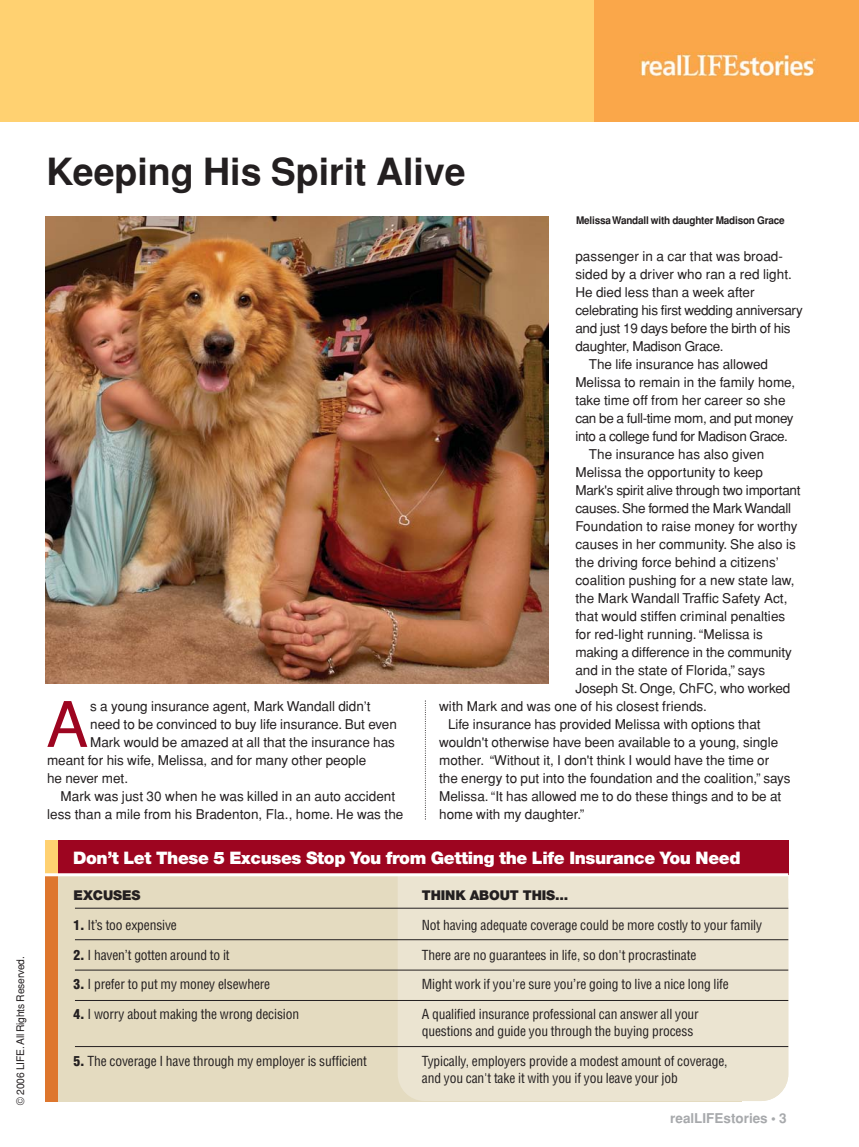
<style>
.page{position:relative;width:859px;height:1147px;background:#fff}
.page>*{position:absolute;margin:0;border:0;box-sizing:border-box;transform-origin:0 0}
.t1{font:62.85px "Helvetica";color:#9d0520}
.t2{font:700 37.5px "Helvetica";color:#231f20}
.t3{font:900 17.25px "Helvetica Neue";letter-spacing:-.02em;color:#fff}
.t4{font:13.5px "Helvetica";color:#231f20}
.t5{font:condensed 13.5px/17px "Helvetica";letter-spacing:-.01em;color:#231f20}
.t6{font:13.5px "Helvetica";letter-spacing:-.02em;color:#231f20}
.t7{font:13.5px "Helvetica";letter-spacing:-.025em;color:#231f20}
.t8{font:900 13.5px "Helvetica Neue";letter-spacing:-.01em;color:#231f20}
.t9{font:700 13.5px "Helvetica";color:#a7a9ac}
.t10{font:700 10.5px "Helvetica";letter-spacing:-.02em;color:#231f20;scale:.95 1}
.t11{font:10.5px "Helvetica";letter-spacing:-.02em;color:#231f20}
.s1{font-weight:900}
</style>
<div class="page">
<div style="left:0;top:0;width:597px;height:122px;background:#ffd171"></div>
<div style="left:594px;top:0;width:265px;height:122px;background:#faa74a"></div>
<img style="left:639px;top:53px;width:177px;height:24px">
<div style="left:45px;top:875px;width:697px;height:225px;background:#e4dbc0"></div>
<div style="left:398px;top:845px;width:390px;height:255px;background:#ebe4d1;border-radius:27px"></div>
<div style="left:45px;top:840px;width:743px;height:35px;background:#9d0520"></div>
<div style="left:45px;top:875px;width:13px;height:225px;background:#de762d"></div>
<div style="left:45px;top:840px;width:13px;height:35px;background:#ffd171"></div>
<img style="left:45px;top:216px;width:503px;height:467px">
<hr style="left:45px;top:873px;width:743px;height:3px;background:#fff">
<hr style="left:75px;top:939px;width:713px;height:1px;background:#231f20">
<hr style="left:75px;top:907px;width:713px;height:1px;background:#231f20">
<hr style="left:75px;top:969px;width:713px;height:1px;background:#231f20">
<hr style="left:75px;top:1000px;width:713px;height:1px;background:#231f20">
<hr style="left:75px;top:1046px;width:713px;height:1px;background:#231f20">
<svg style="left:425px;top:700px;width:1px;height:119px"></svg>
<p class="t11" style="left:16px;top:1104px;width:150px;rotate:-90deg">© 2006 LIFE. All Rights Reserved.</p>
<h2 class="t2" style="left:46px;top:158px;width:421px">Keeping His Spirit Alive</h2>
<p class="t10" style="left:576px;top:217px;width:221px">Melissa Wandall with daughter Madison Grace</p>
<h1 class="t1" style="left:46px;top:701px;width:43px">A</h1>
<p class="t4" style="left:90px;top:701px;width:282px">s a young insurance agent, Mark Wandall didn’t</p>
<p class="t4" style="left:90px;top:719px;width:308px">need to be convinced to buy life insurance. But even</p>
<p class="t4" style="left:90px;top:737px;width:306px">Mark would be amazed at all that the insurance has</p>
<p class="t4" style="left:47px;top:755px;width:321px">meant for his wife, Melissa, and for many other people</p>
<p class="t4" style="left:47px;top:773px;width:83px">he never met.</p>
<p class="t4" style="left:61px;top:791px;width:336px">Mark was just 30 when he was killed in an auto accident</p>
<p class="t4" style="left:47px;top:809px;width:358px">less than a mile from his Bradenton, Fla., home. He was the</p>
<p class="t4" style="left:575px;top:251px;width:209px">passenger in a car that was broad-</p>
<p class="t4" style="left:575px;top:269px;width:218px">sided by a driver who ran a red light.</p>
<p class="t4" style="left:575px;top:287px;width:181px">He died less than a week after</p>
<p class="t6" style="left:575px;top:305px;width:229px">celebrating his first wedding anniversary</p>
<p class="t6" style="left:575px;top:323px;width:217px">and just 19 days before the birth of his</p>
<p class="t6" style="left:575px;top:341px;width:150px">daughter, Madison Grace.</p>
<p class="t4" style="left:589px;top:359px;width:181px">The life insurance has allowed</p>
<p class="t4" style="left:575px;top:377px;width:221px">Melissa to remain in the family home,</p>
<p class="t4" style="left:575px;top:395px;width:212px">take time off from her career so she</p>
<p class="t7" style="left:575px;top:413px;width:220px">can be a full-time mom, and put money</p>
<p class="t7" style="left:575px;top:431px;width:214px">into a college fund for Madison Grace.</p>
<p class="t4" style="left:589px;top:449px;width:177px">The insurance has also given</p>
<p class="t4" style="left:575px;top:467px;width:189px">Melissa the opportunity to keep</p>
<p class="t6" style="left:575px;top:485px;width:227px">Mark's spirit alive through two important</p>
<p class="t6" style="left:575px;top:503px;width:217px">causes. She formed the Mark Wandall</p>
<p class="t4" style="left:575px;top:521px;width:224px">Foundation to raise money for worthy</p>
<p class="t4" style="left:575px;top:539px;width:222px">causes in her community. She also is</p>
<p class="t4" style="left:575px;top:557px;width:205px">the driving force behind a citizens’</p>
<p class="t4" style="left:575px;top:575px;width:221px">coalition pushing for a new state law,</p>
<p class="t4" style="left:575px;top:593px;width:214px">the Mark Wandall Traffic Safety Act,</p>
<p class="t4" style="left:575px;top:611px;width:211px">that would stiffen criminal penalties</p>
<p class="t4" style="left:575px;top:629px;width:189px">for red-light running. “Melissa is</p>
<p class="t4" style="left:575px;top:647px;width:218px">making a difference in the community</p>
<p class="t4" style="left:575px;top:665px;width:191px">and in the state of Florida,” says</p>
<p class="t4" style="left:575px;top:683px;width:216px">Joseph St. Onge, ChFC, who worked</p>
<p class="t4" style="left:439px;top:701px;width:269px">with Mark and was one of his closest friends.</p>
<p class="t4" style="left:448px;top:719px;width:314px">Life insurance has provided Melissa with options that</p>
<p class="t4" style="left:439px;top:737px;width:341px">wouldn't otherwise have been available to a young, single</p>
<p class="t4" style="left:439px;top:755px;width:332px">mother. “Without it, I don't think I would have the time or</p>
<p class="t4" style="left:439px;top:773px;width:353px">the energy to put into the foundation and the coalition,” says</p>
<p class="t4" style="left:439px;top:791px;width:344px">Melissa. “It has allowed me to do these things and to be at</p>
<p class="t4" style="left:439px;top:809px;width:147px">home with my daughter.”</p>
<p class="t3" style="left:73px;top:851px;width:669px">Don’t Let These 5 Excuses Stop You from Getting the Life Insurance You Need</p>
<p class="t8" style="left:74px;top:890px;width:68px">EXCUSES</p>
<p class="t8" style="left:422px;top:890px;width:148px">THINK ABOUT THIS...</p>
<p class="t5" style="left:74px;top:917px;width:105px"><span class="s1">1.</span> It’s too expensive</p>
<p class="t5" style="left:422px;top:917px;width:342px">Not having adequate coverage could be more costly to your family</p>
<p class="t5" style="left:74px;top:947px;width:157px"><span class="s1">2.</span> I haven’t gotten around to it</p>
<p class="t5" style="left:422px;top:947px;width:276px">There are no guarantees in life, so don't procrastinate</p>
<p class="t5" style="left:74px;top:977px;width:198px"><span class="s1">3.</span> I prefer to put my money elsewhere</p>
<p class="t5" style="left:422px;top:977px;width:309px">Might work if you're sure you’re going to live a nice long life</p>
<p class="t5" style="left:74px;top:1006px;width:227px"><span class="s1">4.</span> I worry about making the wrong decision</p>
<p class="t5" style="left:422px;top:1006px;width:278px">A qualified insurance professional can answer all your questions and guide you through the buying process</p>
<p class="t5" style="left:74px;top:1053px;width:295px"><span class="s1">5.</span> The coverage I have through my employer is sufficient</p>
<p class="t5" style="left:422px;top:1053px;width:307px">Typically, employers provide a modest amount of coverage, and you can't take it with you if you leave your job</p>
<p class="t9" style="left:670px;top:1113px;width:118px">realLIFEstories • 3</p>
</div>
